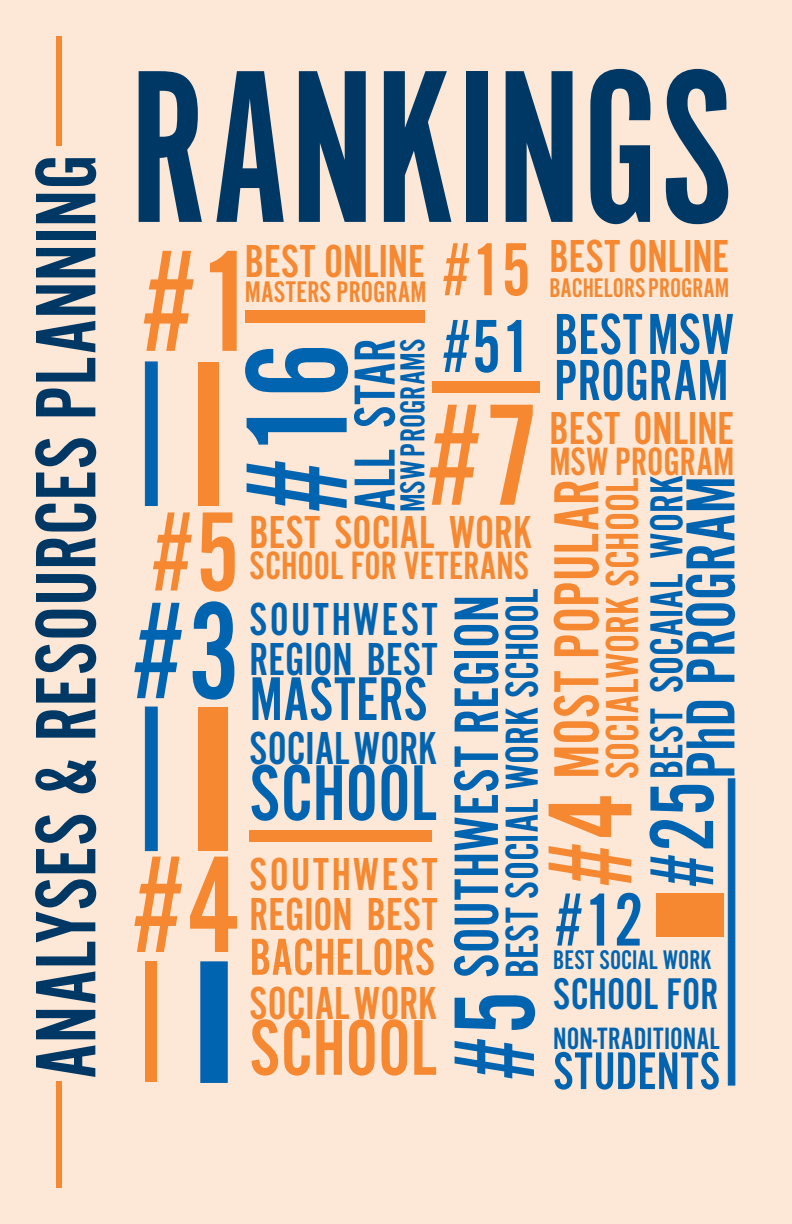
<style>
.page{position:relative;width:792px;height:1224px;background:#fde7d6}
.page>*{position:absolute;margin:0;border:0;box-sizing:border-box;transform-origin:0 0}
.t1{font:226px "Alternate Got No 1 D";color:#003865}
.t2{font:150px "Alternate Got No 2 D";color:#f58831}
.t3{font:150px "Alternate Got No 2 D";color:#0064b1}
.t4{font:143px "Alternate Got No 2 D";color:#0064b1}
.t5{font:143px "Alternate Got No 2 D";color:#f58831}
.t6{font:124px "Alternate Got No 2 D";color:#f58831}
.t7{font:119px "Alternate Got No 2 D";color:#0064b1}
.t8{font:117px "Alternate Got No 2 D";color:#f58831}
.t9{font:94px "Alternate Got No 2 D";color:#0064b1}
.t10{font:89px "Alternate Got No 2 D";color:#003865}
.t11{font:82px "Alternate Got No 2 D";color:#0064b1}
.t12{font:82px "Alternate Got No 2 D";color:#f58831}
.t13{font:78px "Alternate Got No 2 D";color:#0064b1}
.t14{font:78px "Alternate Got No 2 D";color:#f58831}
.t15{font:72px "Alternate Got No 2 D";color:#0064b1}
.t16{font:66px "Alternate Got No 2 D";letter-spacing:.005em;color:#f58831}
.t17{font:65px "Alternate Got No 2 D";letter-spacing:.005em;color:#0064b1}
.t18{font:64px "Alternate Got No 2 D";letter-spacing:.005em;color:#0064b1}
.t19{font:60px/46px "Alternate Got No 2 D";color:#0064b1}
.t20{font:55px "Alternate Got No 2 D";letter-spacing:.015em;color:#0064b1}
.t21{font:54px "Alternate Got No 2 D";color:#f58831}
.t22{font:48px "Alternate Got No 2 D";color:#f58831}
.t23{font:48px "Alternate Got No 2 D";color:#0064b1}
.t24{font:48px/40px "Alternate Got No 2 D";letter-spacing:.03em;color:#0064b1}
.t25{font:48px/40px "Alternate Got No 2 D";letter-spacing:.03em;color:#f58831}
.t26{font:46px "Alternate Got No 2 D";color:#0064b1}
.t27{font:41px "Alternate Got No 2 D";color:#f58831}
.t28{font:36px "Alternate Got No 2 D";color:#0064b1}
.t29{font:32px "Alternate Got No 2 D";color:#0064b1}
.t30{font:31px "Alternate Got No 2 D";letter-spacing:.005em;color:#f58831}
.t31{font:28px "Alternate Got No 2 D";color:#f58831}
.t32{font:28px "Alternate Got No 2 D";color:#0064b1}
</style>
<div class="page">
<div style="left:245px;top:310px;width:180px;height:13px;background:#f58831"></div>
<div style="left:145px;top:361px;width:13px;height:145px;background:#0064b1;border:1px solid #0064b1"></div>
<div style="left:145px;top:707px;width:13px;height:144px;background:#0064b1;border:1px solid #0064b1"></div>
<div style="left:145px;top:961px;width:12px;height:120px;background:#f58831"></div>
<div style="left:656px;top:894px;width:67px;height:43px;background:#f58831"></div>
<div style="left:728px;top:778px;width:7px;height:308px;background:#0064b1;border:1px solid #0064b1"></div>
<div style="left:250px;top:830px;width:182px;height:12px;background:#f58831"></div>
<div style="left:433px;top:381px;width:107px;height:12px;background:#f58831"></div>
<div style="left:198px;top:707px;width:29px;height:144px;background:#f58831"></div>
<div style="left:198px;top:362px;width:20px;height:144px;background:#f58831"></div>
<div style="left:200px;top:961px;width:28px;height:122px;background:#0064b1;border:1px solid #0064b1"></div>
<div style="left:56px;top:36px;width:6px;height:110px;background:#f58831"></div>
<div style="left:56px;top:1082px;width:6px;height:106px;background:#f58831"></div>
<p class="t10" style="left:19px;top:1079px;width:927px;rotate:-90deg">ANALYSES &amp; RESOURCES PLANNING</p>
<p class="t1" style="left:130px;top:28px;width:605px">RANKINGS</p>
<p class="t14" style="left:441px;top:228px;width:92px">#15</p>
<p class="t22" style="left:549px;top:231px;width:181px">BEST ONLINE</p>
<p class="t22" style="left:245px;top:236px;width:181px">BEST ONLINE</p>
<p class="t30" style="left:245px;top:276px;width:183px">MASTERS PROGRAM</p>
<p class="t2" style="left:139px;top:222px;width:119px">#1</p>
<p class="t31" style="left:549px;top:273px;width:182px">BACHELORS PROGRAM</p>
<p class="t13" style="left:441px;top:305px;width:92px">#51</p>
<p class="t19" style="left:554px;top:313px;width:181px">BEST MSW<br>PROGRAM</p>
<p class="t28" style="left:394px;top:512px;width:175px;rotate:-90deg">MSW PROGRAMS</p>
<p class="t3" style="left:218px;top:516px;width:175px;rotate:-90deg">#16</p>
<p class="t19" style="left:353px;top:512px;width:175px;rotate:-90deg">ALL STAR</p>
<p class="t2" style="left:424px;top:376px;width:119px">#7</p>
<p class="t22" style="left:549px;top:403px;width:186px">BEST ONLINE</p>
<p class="t27" style="left:549px;top:440px;width:186px">MSW PROGRAM</p>
<p class="t23" style="left:641px;top:779px;width:305px;rotate:-90deg">BEST SOCAIAL WORK</p>
<p class="t15" style="left:673px;top:779px;width:304px;rotate:-90deg">PhD PROGRAM</p>
<p class="t16" style="left:542px;top:779px;width:301px;rotate:-90deg">MOST POPULAR</p>
<p class="t22" style="left:597px;top:779px;width:303px;rotate:-90deg">SOCIALWORK SCHOOL</p>
<p class="t8" style="left:149px;top:490px;width:93px">#5</p>
<p class="t22" style="left:250px;top:507px;width:284px">BEST SOCIAL WORK</p>
<p class="t27" style="left:250px;top:544px;width:281px">SCHOOL FOR VETERANS</p>
<p class="t17" style="left:442px;top:978px;width:384px;rotate:-90deg">SOUTHWEST REGION</p>
<p class="t23" style="left:497px;top:978px;width:391px;rotate:-90deg">BEST SOCIAL WORK SCHOOL</p>
<p class="t4" style="left:130px;top:575px;width:113px">#3</p>
<p class="t24" style="left:250px;top:600px;width:189px">SOUTHWEST<br>REGION BEST</p>
<p class="t18" style="left:250px;top:665px;width:179px">MASTERS</p>
<p class="t23" style="left:250px;top:723px;width:189px">SOCIAL WORK</p>
<p class="t11" style="left:250px;top:750px;width:189px">SCHOOL</p>
<p class="t9" style="left:632px;top:889px;width:111px;rotate:-90deg">#25</p>
<p class="t6" style="left:525px;top:889px;width:98px;rotate:-90deg">#4</p>
<p class="t5" style="left:130px;top:829px;width:113px">#4</p>
<p class="t25" style="left:250px;top:855px;width:189px">SOUTHWEST<br>REGION BEST</p>
<p class="t13" style="left:553px;top:879px;width:92px">#12</p>
<p class="t32" style="left:553px;top:945px;width:160px">BEST SOCIAL WORK</p>
<p class="t26" style="left:553px;top:970px;width:166px">SCHOOL FOR</p>
<p class="t29" style="left:553px;top:1022px;width:168px">NON-TRADITIONAL</p>
<p class="t21" style="left:250px;top:928px;width:187px">BACHELORS</p>
<p class="t22" style="left:250px;top:978px;width:189px">SOCIAL WORK</p>
<p class="t12" style="left:250px;top:1004px;width:189px">SCHOOL</p>
<p class="t7" style="left:432px;top:1082px;width:94px;rotate:-90deg">#5</p>
<p class="t20" style="left:553px;top:1042px;width:168px">STUDENTS</p>
</div>
